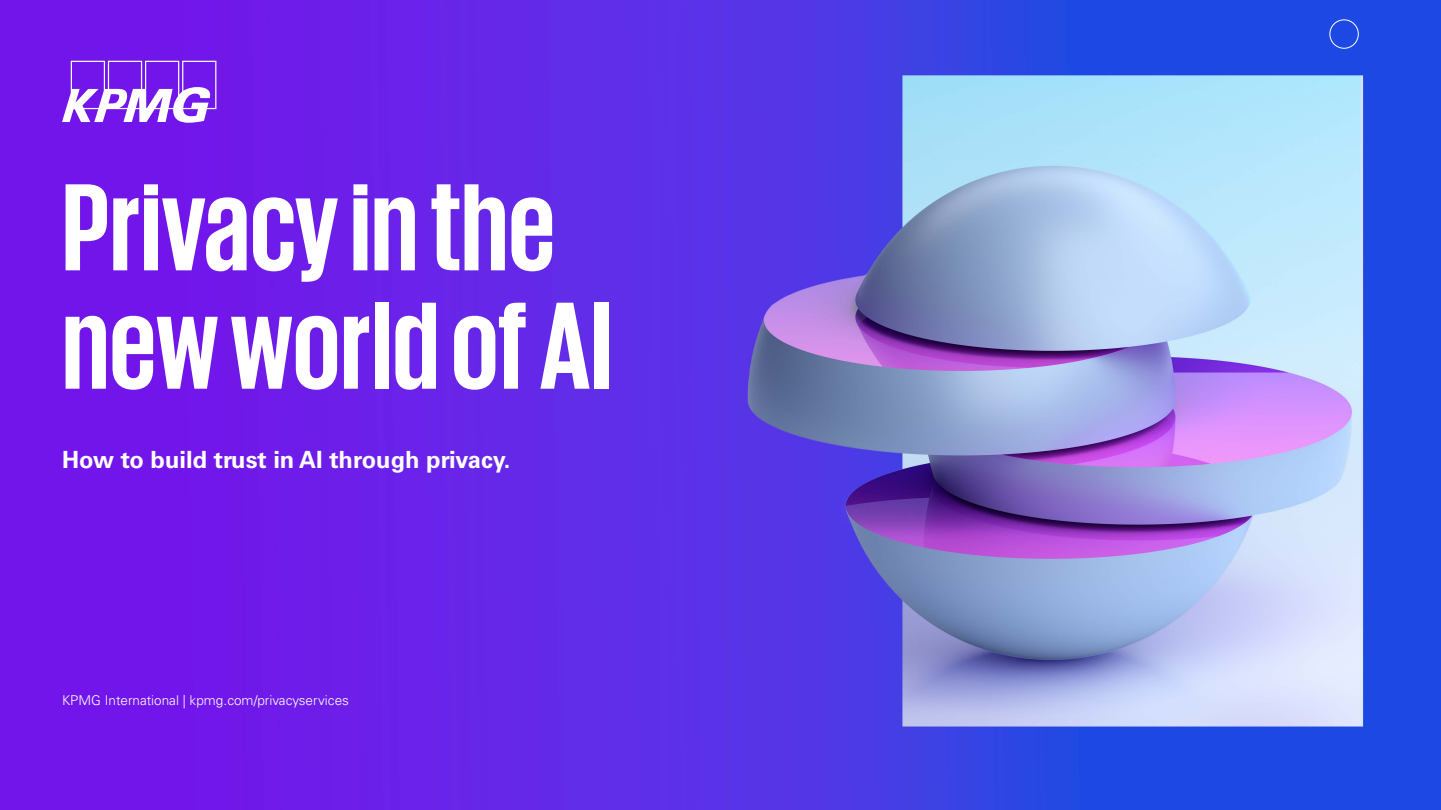
<style>
.page{position:relative;width:1441px;height:810px;background:#fff}
.page>*{position:absolute;margin:0;border:0;box-sizing:border-box;transform-origin:0 0}
.t1{font:700 126.9px/118.4px "KPMG";color:#fff}
.t2{font:700 23.7px "Univers LT Std";color:#fff}
.t3{font:300 13.5px "Univers LT Std";color:#fff}
</style>
<div class="page">
<img style="left:0;top:0;width:1440px;height:810px">
<svg style="left:62px;top:61px;width:154px;height:62px"></svg>
<div style="left:1329px;top:19px;width:29px;height:30px;border:1px solid #fff;border-radius:50%"></div>
<h1 class="t1" style="left:62px;top:165px;width:552px">Privacyin the new world of AI</h1>
<h2 class="t2" style="left:62px;top:446px;width:450px">How to build trust in AI through privacy.</h2>
<p class="t3" style="left:62px;top:692px;width:288px">KPMG International | kpmg.com/privacyservices</p>
</div>
